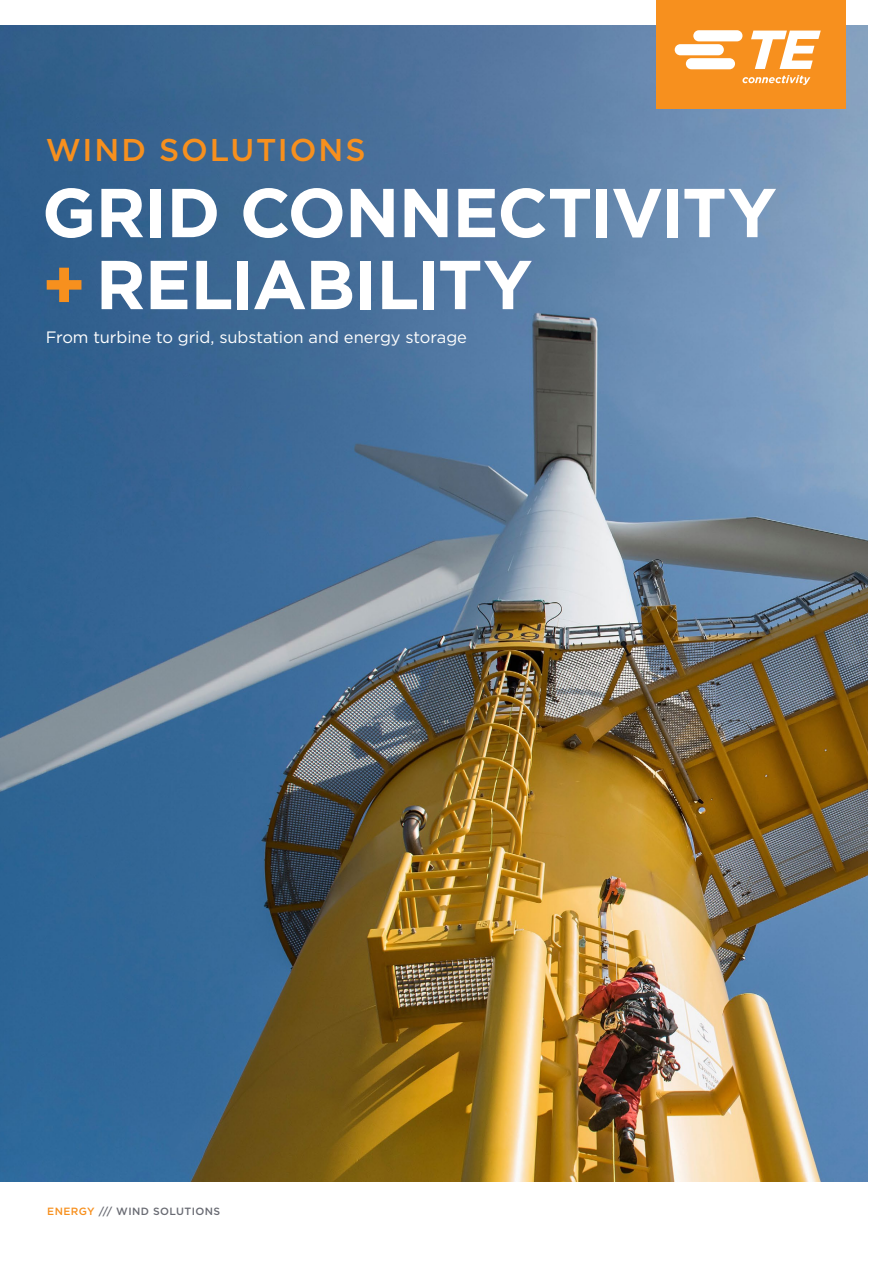
<style>
.page{position:relative;width:893px;height:1263px;background:#fff}
.page>*{position:absolute;margin:0;border:0;box-sizing:border-box;transform-origin:0 0}
.t1{font:700 69px/72px "Gotham";letter-spacing:-.015em;color:#fff}
.t2{font:500 31.5px "Gotham";letter-spacing:.055em;color:#f7901e}
.t3{font:16.5px "Gotham";letter-spacing:-.005em;color:#fff}
.t4{font:500 10.5px "Gotham";letter-spacing:.04em;color:#696b73}
.s1{color:#f7901e}
</style>
<div class="page">
<img style="left:0;top:25px;width:868px;height:1157px">
<div style="left:656px;top:0;width:189px;height:108px;background:#f7901e"></div>
<svg style="left:675px;top:30px;width:146px;height:55px"></svg>
<h2 class="t2" style="left:46px;top:130px;width:321px">WIND SOLUTIONS</h2>
<h1 class="t1" style="left:42px;top:176px;width:736px">GRID CONNECTIVITY <span class="s1">+</span> RELIABILITY</h1>
<p class="t3" style="left:46px;top:327px;width:423px">From turbine to grid, substation and energy storage</p>
<p class="t4" style="left:47px;top:1205px;width:175px"><span class="s1">ENERGY</span> /// WIND SOLUTIONS</p>
</div>
